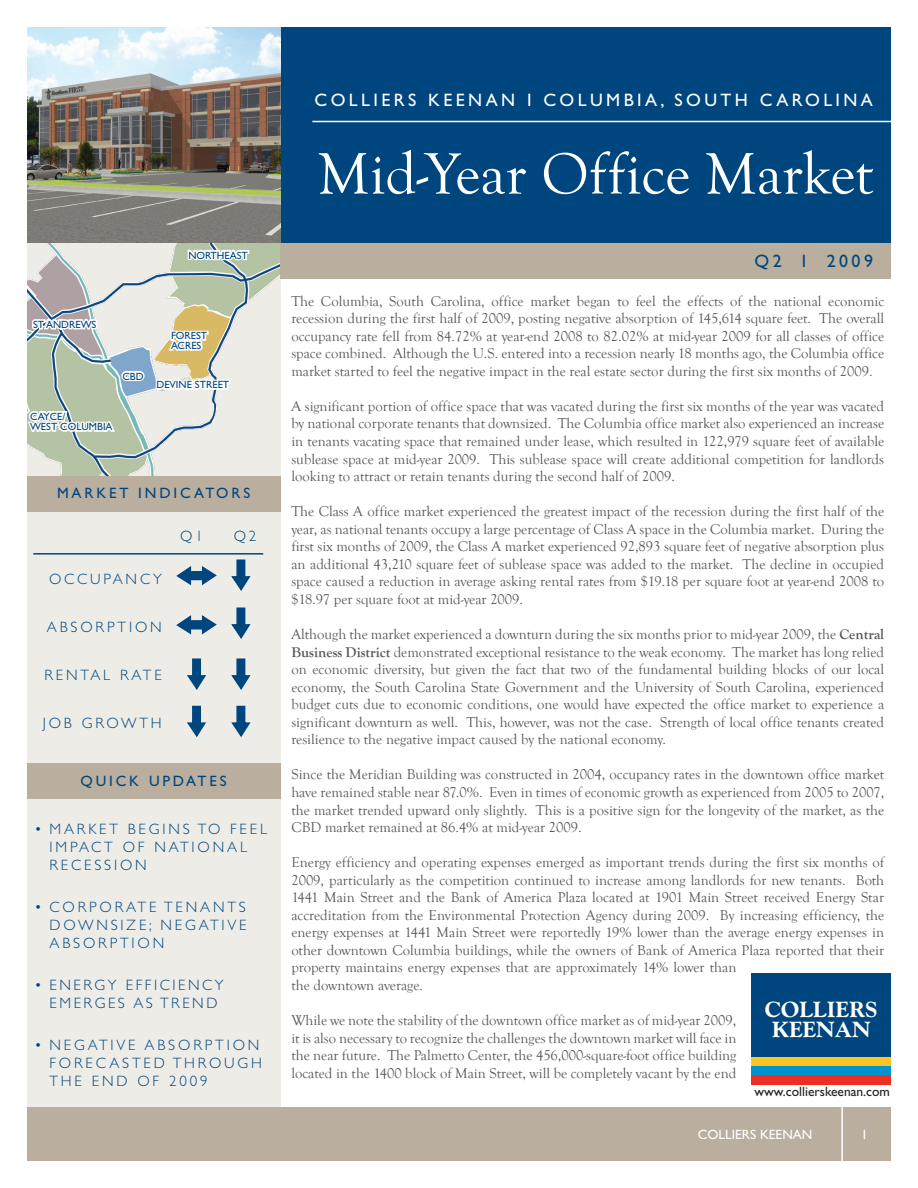
<style>
.page{position:relative;width:918px;height:1188px;background:#fff}
.page>*{position:absolute;margin:0;border:0;box-sizing:border-box;transform-origin:0 0}
.t1{font:60px "Goudy Old Style T";color:#fff}
.t2{font:800 22.35px/20.4px "Goudy";color:#fff;text-align:center}
.t3{font:18px "Gill Sans";letter-spacing:.19em;color:#fff}
.t4{font:18px "Gill Sans";letter-spacing:.19em;color:#00467e}
.t5{font:300 15px/18px "Gill Sans";letter-spacing:.19em;color:#00467e}
.t6{font:300 15px/18px "Gill Sans";letter-spacing:.17em;color:#00467e;text-align:center}
.t7{font:15px "Gill Sans";letter-spacing:.19em;color:#00467e}
.t8{font:14.7px/17.5px "Goudy Old Style T";color:#57585a;text-align:justify}
.t9{font:13.5px "Gill Sans";color:#231f20}
.t10{font:13.5px "Gill Sans";color:#fff}
.t11{font:10.5px/9.8px "Gill Sans";color:#00467e}
.s1{font-weight:700}
</style>
<div class="page">
<div style="left:27px;top:243px;width:254px;height:886px;background:#edece7"></div>
<img style="left:27px;top:27px;width:253px;height:449px">
<div style="left:280px;top:27px;width:611px;height:216px;background:#00467e"></div>
<div style="left:280px;top:243px;width:611px;height:36px;background:#baaf9e"></div>
<div style="left:27px;top:1107px;width:864px;height:54px;background:#baaf9e"></div>
<hr style="left:841px;top:1104px;width:2px;height:66px;background:#fff">
<div style="left:752px;top:973px;width:139px;height:84px;background:#00467e"></div>
<div style="left:752px;top:1057px;width:139px;height:9px;background:#fec422"></div>
<div style="left:752px;top:1066px;width:139px;height:10px;background:#0093d0"></div>
<div style="left:752px;top:1076px;width:139px;height:9px;background:#ee2e22"></div>
<hr style="left:312px;top:121px;width:606px;height:1px;background:#fff">
<div style="left:27px;top:476px;width:253px;height:36px;background:#baaf9e"></div>
<hr style="left:33px;top:553px;width:230px;height:2px;background:#00467e">
<div style="left:27px;top:764px;width:253px;height:36px;background:#baaf9e"></div>
<svg style="left:166px;top:329px;width:44px;height:24px"></svg>
<svg style="left:186px;top:245px;width:65px;height:20px"></svg>
<svg style="left:27px;top:409px;width:90px;height:27px;background:#d4ddce"></svg>
<svg style="left:30px;top:314px;width:70px;height:20px"></svg>
<svg style="left:120px;top:369px;width:26px;height:14px"></svg>
<svg style="left:154px;top:375px;width:78px;height:20px"></svg>
<svg style="left:231px;top:559px;width:20px;height:32px"></svg>
<svg style="left:231px;top:607px;width:20px;height:32px"></svg>
<svg style="left:231px;top:658px;width:20px;height:32px"></svg>
<svg style="left:176px;top:566px;width:41px;height:20px"></svg>
<svg style="left:176px;top:615px;width:41px;height:20px"></svg>
<svg style="left:187px;top:658px;width:19px;height:32px"></svg>
<svg style="left:231px;top:705px;width:20px;height:32px"></svg>
<svg style="left:187px;top:705px;width:19px;height:32px"></svg>
<p class="t11" style="left:188px;top:250px;width:8px">NORTHEAST</p>
<p class="t11" style="left:33px;top:320px;width:21px">ST ANDRE</p>
<p class="t11" style="left:81px;top:320px;width:16px">WS</p>
<p class="t11" style="left:122px;top:371px;width:15px">CBD</p>
<p class="t11" style="left:30px;top:411px;width:37px;line-height:10.5px">CAYCE/<br>WEST</p>
<p class="t11" style="left:60px;top:422px;width:15px">COLUMBIA</p>
<p class="t11" style="left:171px;top:331px;width:38px">FOREST<br>AC RES</p>
<p class="t11" style="left:156px;top:380px;width:26px">DEVINE</p>
<p class="t11" style="left:195px;top:380px;width:7px">STREET</p>
<p class="t7" style="left:57px;top:484px;width:195px">MARKET INDIC ATORS</p>
<p class="t5" style="left:180px;top:528px;width:24px">Q1</p>
<p class="t5" style="left:234px;top:528px;width:24px">Q2</p>
<p class="t5" style="left:49px;top:570px;width:114px">OCCUPANCY</p>
<p class="t5" style="left:47px;top:618px;width:116px">ABSORPTION</p>
<p class="t5" style="left:44px;top:666px;width:119px">RENTAL RATE</p>
<p class="t5" style="left:43px;top:714px;width:120px">JOB GROWTH</p>
<p class="t7" style="left:81px;top:772px;width:148px">QUIC K U PDATES</p>
<p class="t5" style="left:50px;top:820px;width:219px;text-indent:-15px">• MARKET BEGINS TO FEEL<br>IM PACT OF NATIONAL<br>RECESSION</p>
<p class="t5" style="left:50px;top:898px;width:199px;text-align:justify;text-indent:-15px">• CO RPORATE TENANTS DOWNSIZE; NEGATIVE ABSORPTION</p>
<p class="t6" style="left:35px;top:976px;width:191px">• ENERGY EFFICIENCY<br>EM ERGES AS TREND</p>
<p class="t5" style="left:50px;top:1036px;width:214px;text-indent:-15px">• N EGATIVE ABSORPTION<br>FORECASTED THROUGH<br>THE END OF 2009</p>
<p class="t3" style="left:315px;top:89px;width:560px">COLLIERS KEENAN I COLUMBIA, SOUTH CAROLINA</p>
<h1 class="t1" style="left:318px;top:141px;width:557px">Mid-Year Office Market</h1>
<p class="t4" style="left:754px;top:251px;width:51px">Q2 I</p>
<p class="t4" style="left:827px;top:251px;width:48px">2009</p>
<p class="t8" style="left:291px;top:292px;width:594px">The Columbia, South Carolina, office market began to feel the effects of the national economic recession during the first half of 2009, posting negative absorption of 145,614 square feet. The overall occupancy rate fell from 84.72% at year-end 2008 to 82.02% at mid-year 2009 for all classes of office space combined. Although the U.S. entered into a recession nearly 18 months ago, the Columbia office market started to feel the negative impact in the real estate sector during the first six months of 2009.</p>
<p class="t8" style="left:291px;top:398px;width:594px">A significant portion of office space that was vacated during the first six months of the year was vacated by national corporate tenants that downsized. The Columbia office market also experienced an increase in tenants vacating space that remained under lease, which resulted in 122,979 square feet of available sublease space at mid-year 2009. This sublease space will create additional competition for landlords looking to attract or retain tenants during the second half of 2009.</p>
<p class="t8" style="left:291px;top:503px;width:594px">The Class A office market experienced the greatest impact of the recession during the first half of the year, as national tenants occupy a large percentage of Class A space in the Columbia market. During the first six months of 2009, the Class A market experienced 92,893 square feet of negative absorption plus an additional 43,210 square feet of sublease space was added to the market. The decline in occupied space caused a reduction in average asking rental rates from $19.18 per square foot at year-end 2008 to $18.97 per square foot at mid-year 2009.</p>
<p class="t8" style="left:291px;top:626px;width:594px">Although the market experienced a downturn during the six months prior to mid-year 2009, the <span class="s1">Central Business District</span> demonstrated exceptional resistance to the weak economy. The market has long relied on economic diversity, but given the fact that two of the fundamental building blocks of our local economy, the South Carolina State Government and the University of South Carolina, experienced budget cuts due to economic conditions, one would have expected the office market to experience a significant downturn as well. This, however, was not the case. Strength of local office tenants created resilience to the negative impact caused by the national economy.</p>
<p class="t8" style="left:291px;top:766px;width:594px">Since the Meridian Building was constructed in 2004, occupancy rates in the downtown office market have remained stable near 87.0%. Even in times of economic growth as experienced from 2005 to 2007, the market trended upward only slightly. This is a positive sign for the longevity of the market, as the CBD market remained at 86.4% at mid-year 2009.</p>
<p class="t8" style="left:291px;top:854px;width:594px;text-align:left">Energy efficiency and operating expenses emerged as important trends during the first six months of 2009, particularly as the competition continued to increase among landlords for new tenants. Both 1441 Main Street and the Bank of America Plaza located at 1901 Main Street received Energy Star accreditation from the Environmental Protection Agency during 2009. By increasing efficiency, the energy expenses at 1441 Main Street were reportedly 19% lower than the average energy expenses in other downtown Columbia buildings, while the owners of Bank of America Plaza reported that their property maintains energy expenses that are approximately 14% lower than<br>the downtown average.</p>
<p class="t8" style="left:291px;top:1012px;width:447px">While we note the stability of the downtown office market as of mid-year 2009, it is also necessary to recognize the challenges the downtown market will face in the near future. The Palmetto Center, the 456,000-square-foot office building located in the 1400 block of Main Street, will be completely vacant by the end</p>
<h2 class="t2" style="left:765px;top:999px;width:114px">COLLIERS<br>KEENAN</h2>
<p class="t9" style="left:754px;top:1084px;width:137px">WWW.COLLIERSKEENAN.COM</p>
<p class="t10" style="left:698px;top:1127px;width:116px">COLLIERS KEENAN</p>
<p class="t10" style="left:861px;top:1127px;width:8px">1</p>
</div>
